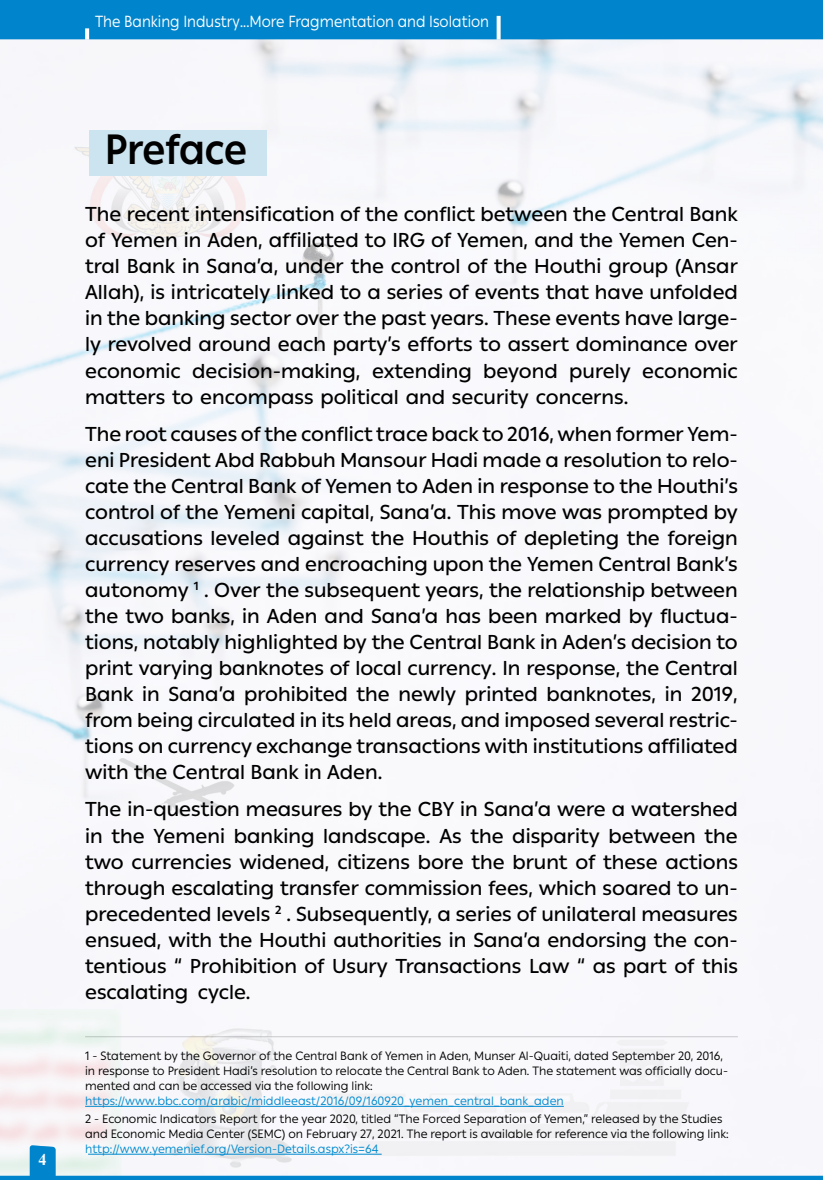
<style>
.page{position:relative;width:823px;height:1180px;background:#fff}
.page>*{position:absolute;margin:0;border:0;box-sizing:border-box;transform-origin:0 0}
.t1{font:700 42px "Ping AR+LT";letter-spacing:-.01em;color:#000;scale:.9 1}
.t2{font:500 20px/26px "Ping AR+LT";color:#000;text-align:justify}
.t3{font:700 16.2px "Times New Roman";color:#fff}
.t4{font:16px "Ping AR+LT";color:#fff;scale:.9 1}
.t5{font:12px/15px "Ping AR+LT";color:#000}
.t6{font:12px "Ping AR+LT";color:#008acf}
</style>
<div class="page">
<div style="left:0;top:0;width:822px;height:40px;background:#0085cc"></div>
<svg style="left:85px;top:28px;width:4px;height:12px"></svg>
<svg style="left:496px;top:16px;width:4px;height:24px"></svg>
<img style="left:0;top:40px;width:822px;height:1105px">
<svg style="left:0;top:1145px;width:822px;height:34px"></svg>
<hr style="left:85px;top:1105px;width:478px;height:1px;background:#008acf">
<hr style="left:88px;top:1153px;width:293px;height:1px;background:#008acf">
<hr style="left:85px;top:1036px;width:652px;height:1px;background:#000">
<div style="left:89px;top:130px;width:177px;height:46px;background:#cce4f0"></div>
<p class="t4" style="left:95px;top:12px;width:439px">The Banking Industry...More Fragmentation and Isolation</p>
<p class="t3" style="left:39px;top:1147px;width:10px">4</p>
<h1 class="t1" style="left:105px;top:125px;width:159px">Preface</h1>
<p class="t2" style="left:85px;top:201px;width:654px">The recent intensification of the conflict between the Central Bank of Yemen in Aden, affiliated to IRG of Yemen, and the Yemen Cen&shy;tral Bank in Sana’a, under the control of the Houthi group (Ansar Allah), is intricately linked to a series of events that have unfolded in the banking sector over the past years. These events have large&shy;ly revolved around each party’s efforts to assert dominance over economic decision-making, extending beyond purely economic matters to encompass political and security concerns.</p>
<p class="t2" style="left:85px;top:421px;width:654px">The root causes of the conflict trace back to 2016, when former Yem&shy;eni President Abd Rabbuh Mansour Hadi made a resolution to relo&shy;cate the Central Bank of Yemen to Aden in response to the Houthi’s control of the Yemeni capital, Sana’a. This move was prompted by accusations leveled against the Houthis of depleting the foreign currency reserves and encroaching upon the Yemen Central Bank’s autonomy <sup>1</sup> . Over the subsequent years, the relationship between the two banks, in Aden and Sana’a has been marked by fluctua&shy;tions, notably highlighted by the Central Bank in Aden’s decision to print varying banknotes of local currency. In response, the Central Bank in Sana’a prohibited the newly printed banknotes, in 2019, from being circulated in its held areas, and imposed several restric&shy;tions on currency exchange transactions with institutions affiliated with the Central Bank in Aden.</p>
<p class="t2" style="left:85px;top:796px;width:654px">The in-question measures by the CBY in Sana’a were a watershed in the Yemeni banking landscape. As the disparity between the two currencies widened, citizens bore the brunt of these actions through escalating transfer commission fees, which soared to un&shy;precedented levels <sup>2</sup> . Subsequently, a series of unilateral measures ensued, with the Houthi authorities in Sana’a endorsing the con&shy;tentious “ Prohibition of Usury Transactions Law “ as part of this escalating cycle.</p>
<p class="t5" style="left:85px;top:1048px;width:644px">1 - Statement by the Governor of the Central Bank of Yemen in Aden, Munser Al-Quaiti, dated September 20, 2016, in response to President Hadi’s resolution to relocate the Central Bank to Aden. The statement was officially docu&shy;mented and can be accessed via the following link:</p>
<p class="t6" style="left:85px;top:1093px;width:480px">https://www.bbc.com/arabic/middleeast/2016/09/160920_yemen_central_bank_aden</p>
<p class="t5" style="left:85px;top:1111px;width:644px">2 - Economic Indicators Report for the year 2020, titled “The Forced Separation of Yemen,” released by the Studies and Economic Media Center (SEMC) on February 27, 2021. The report is available for reference via the following link:</p>
<p class="t6" style="left:85px;top:1141px;width:295px">http://www.yemenief.org/Version-Details.aspx?is=64</p>
</div>
